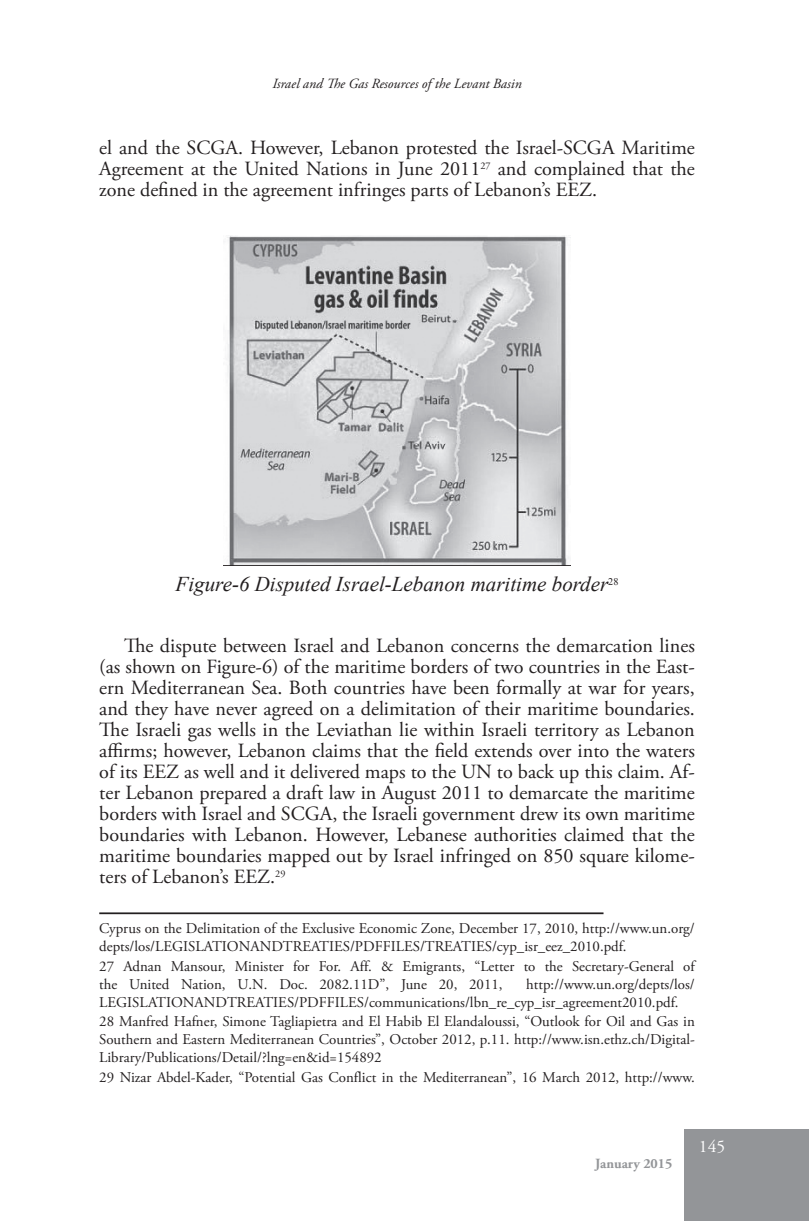
<style>
.page{position:relative;width:809px;height:1221px;background:#fff}
.page>*{position:absolute;margin:0;border:0;box-sizing:border-box;transform-origin:0 0}
.t1{font:italic 21px "Times New Roman";color:#231f20}
.t2{font:20.12px/21px "Adobe Garamond Pro";color:#231f20;text-align:justify}
.t3{font:17.5px "Adobe Garamond Pro";color:#fff}
.t4{font:14.88px/17.8px "Adobe Garamond Pro";color:#231f20}
.t5{font:italic 14px "Adobe Garamond Pro";color:#231f20}
.t6{font:700 14px "Adobe Garamond Pro";color:#939598}
</style>
<div class="page">
<div style="left:685px;top:1129px;width:124px;height:91px;background:#939598"></div>
<img style="left:227px;top:236px;width:342px;height:329px">
<hr style="left:99px;top:912px;width:504px;height:2px;background:#231f20">
<p class="t5" style="left:272px;top:75px;width:251px">Israel and The Gas Resources of the Levant Basin</p>
<p class="t2" style="left:99px;top:137px;width:597px">el and the SCGA. However, Lebanon protested the Israel-SCGA Maritime Agreement at the United Nations in June 2011<sup>27</sup> and complained that the zone defined in the agreement infringes parts of Lebanon’s EEZ.</p>
<p class="t1" style="left:176px;top:569px;width:444px">Figure-6 Disputed Israel-Lebanon maritime border<sup>28</sup></p>
<p class="t2" style="left:99px;top:635px;width:597px;text-indent:25px">The dispute between Israel and Lebanon concerns the demarcation lines (as shown on Figure-6) of the maritime borders of two countries in the East&shy;ern Mediterranean Sea. Both countries have been formally at war for years, and they have never agreed on a delimitation of their maritime boundaries.<br>The Israeli gas wells in the Leviathan lie within Israeli territory as Lebanon affirms; however, Lebanon claims that the field extends over into the waters of its EEZ as well and it delivered maps to the UN to back up this claim. Af&shy;ter Lebanon prepared a draft law in August 2011 to demarcate the maritime borders with Israel and SCGA, the Israeli government drew its own maritime boundaries with Lebanon. However, Lebanese authorities claimed that the maritime boundaries mapped out by Israel infringed on 850 square kilome&shy;ters of Lebanon’s EEZ.<sup>29</sup></p>
<p class="t4" style="left:99px;top:920px;width:597px">Cyprus on the Delimitation of the Exclusive Economic Zone, December 17, 2010, http://www.un.org/ depts/los/LEGISLATIONANDTREATIES/PDFFILES/TREATIES/cyp_isr_eez_2010.pdf.</p>
<p class="t4" style="left:99px;top:957px;width:597px">27 Adnan Mansour, Minister for For. Aff. &amp; Emigrants, “Letter to the Secretary-General of the United Nation, U.N. Doc. 2082.11D”, June 20, 2011,</p>
<p class="t4" style="left:99px;top:975px;width:597px;text-indent:427px">http://www.un.org/depts/los/<br>LEGISLATIONANDTREATIES/PDFFILES/communications/lbn_re_cyp_isr_agreement2010.pdf.</p>
<p class="t4" style="left:99px;top:1013px;width:597px;text-align:justify">28 Manfred Hafner, Simone Tagliapietra and El Habib El Elandaloussi, “Outlook for Oil and Gas in Southern and Eastern Mediterranean Countries”, October 2012, p.11. http://www.isn.ethz.ch/Digital-Library/Publications/Detail/?lng=en&amp;id=154892</p>
<p class="t4" style="left:99px;top:1068px;width:597px">29 Nizar Abdel-Kader, “Potential Gas Conflict in the Mediterranean”, 16 March 2012, http://www.</p>
<p class="t6" style="left:595px;top:1155px;width:79px">January 2015</p>
<p class="t3" style="left:699px;top:1135px;width:28px">145</p>
</div>
